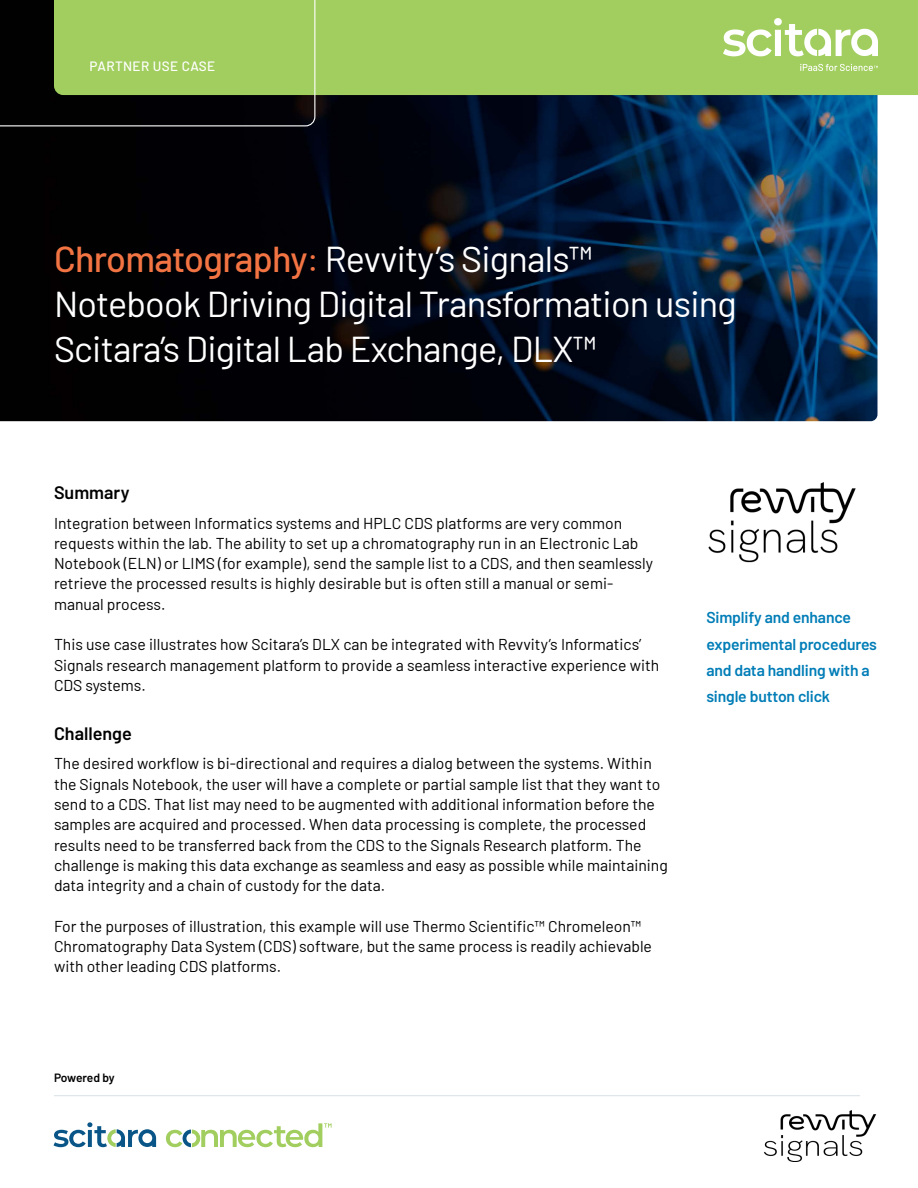
<style>
.page{position:relative;width:918px;height:1188px;background:#fff}
.page>*{position:absolute;margin:0;border:0;box-sizing:border-box;transform-origin:0 0}
.t1{font:36px/45px "Barlow";letter-spacing:-.02em;color:#fff}
.t2{font:600 18px "Barlow";color:#000}
.t3{font:15.75px/20.2px "Barlow";color:#000}
.t4{font:600 15.75px/26.2px "Barlow";letter-spacing:-.01em;color:#007db7}
.t5{font:500 13.5px "Barlow";letter-spacing:.03em;color:#fff}
.t6{font:600 12px "Barlow";letter-spacing:-.02em;color:#000}
.s1{font-weight:500;color:#f37443}
.s2{color:#f37443}
</style>
<div class="page">
<img style="left:0;top:95px;width:878px;height:326px">
<div style="left:315px;top:0;width:603px;height:95px;background:#a1ce5e"></div>
<svg style="left:0;top:0;width:315px;height:126px;background:#66823c"></svg>
<hr style="left:54px;top:1095px;width:806px;height:1px;background:#d8e2e7">
<svg style="left:54px;top:1122px;width:102px;height:25px"></svg>
<svg style="left:166px;top:1123px;width:166px;height:24px"></svg>
<img style="left:708px;top:482px;width:148px;height:81px">
<img style="left:764px;top:1110px;width:113px;height:52px">
<img style="left:724px;top:19px;width:153px;height:51px">
<p class="t5" style="left:90px;top:57px;width:127px">PARTNER USE CASE</p>
<h1 class="t1" style="left:54px;top:234px;width:684px"><span class="s1">Chromatography</span><span class="s2">:</span> Revvity’s Signals™<br>Notebook Driving Digital Transformation using<br>Scitara’s Digital Lab Exchange, DLX™</h1>
<p class="t2" style="left:54px;top:480px;width:77px">Summary</p>
<p class="t3" style="left:54px;top:512px;width:600px">Integration between Informatics systems and HPLC CDS platforms are very common requests within the lab. The ability to set up a chromatography run in an Electronic Lab Notebook (ELN) or LIMS (for example), send the sample list to a CDS, and then seamlessly retrieve the processed results is highly desirable but is often still a manual or semi&shy;manual process.</p>
<p class="t3" style="left:54px;top:633px;width:607px">This use case illustrates how Scitara’s DLX can be integrated with Revvity’s Informatics’<br>Signals research management platform to provide a seamless interactive experience with<br>CDS systems.</p>
<p class="t2" style="left:54px;top:721px;width:79px">Challenge</p>
<p class="t3" style="left:54px;top:752px;width:615px">The desired workflow is bi-directional and requires a dialog between the systems. Within the Signals Notebook, the user will have a complete or partial sample list that they want to send to a CDS. That list may need to be augmented with additional information before the samples are acquired and processed. When data processing is complete, the processed results need to be transferred back from the CDS to the Signals Research platform. The challenge is making this data exchange as seamless and easy as possible while maintaining data integrity and a chain of custody for the data.</p>
<p class="t3" style="left:54px;top:914px;width:600px">For the purposes of illustration, this example will use Thermo Scientific™ Chromeleon™<br>Chromatography Data System (CDS) software, but the same process is readily achievable with other leading CDS platforms.</p>
<p class="t6" style="left:54px;top:1069px;width:62px">Powered by</p>
<p class="t4" style="left:706px;top:603px;width:172px">Simplify and enhance experimental procedures and data handling with a single button click</p>
</div>
